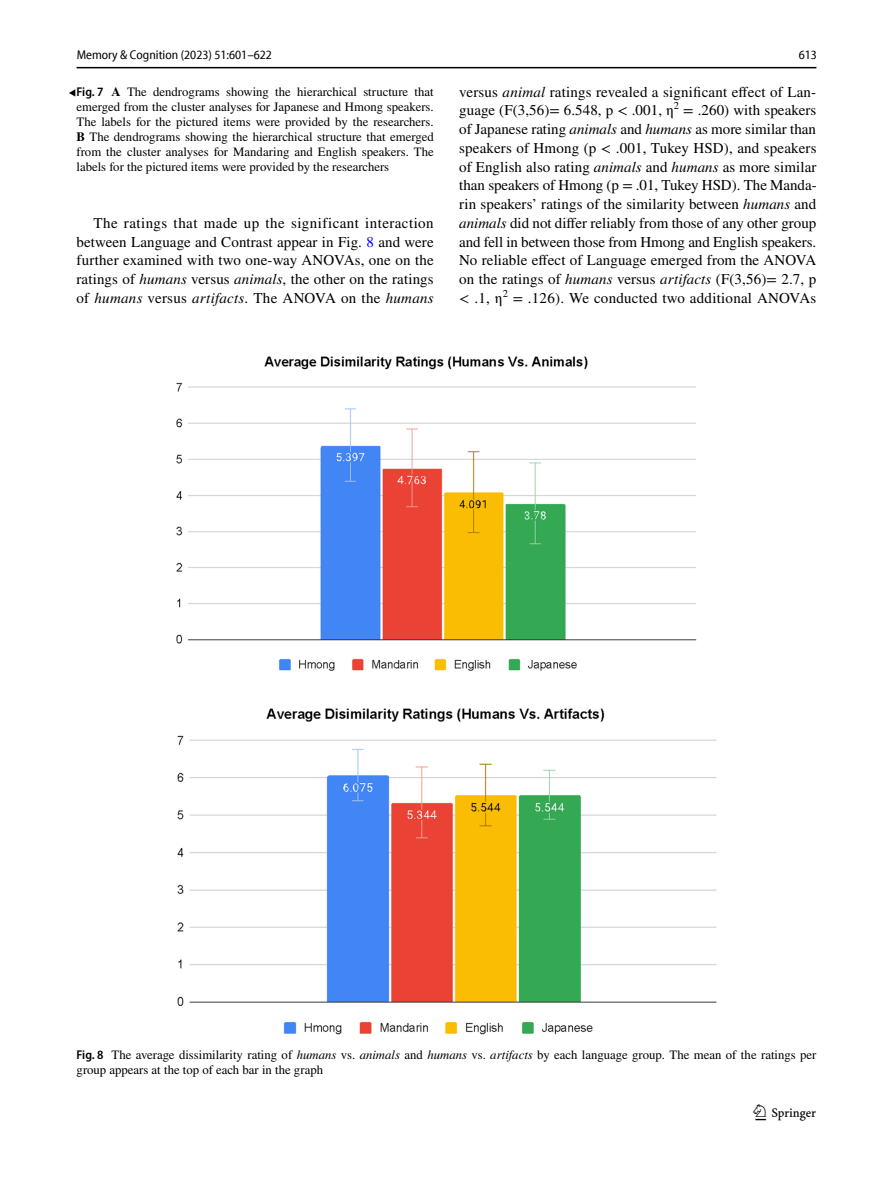
<style>
.page{position:relative;width:893px;height:1187px;background:#fff}
.page>*{position:absolute;margin:0;border:0;box-sizing:border-box;transform-origin:0 0}
.t1{font:22.5px "Springnew Regular 3";color:#000}
.t2{font:15px/18.8px "STIX";letter-spacing:.01em;color:#000;text-align:justify}
.t3{font:12.75px/15px "STIX";color:#000;text-align:justify}
.t4{font:semi-condensed 12.75px "Myriad Pro Unic";color:#000}
.s1{font-family:"STIX Math";font-size:12px}
.s2{font-family:"Myriad Pro";font-weight:600;font-stretch:semi-condensed}
.s3{font-weight:700}
.s4{color:#00f}
.s5{font-style:italic}
</style>
<div class="page">
<hr style="left:77px;top:67px;width:739px;height:1px;background:#000">
<img style="left:176px;top:357px;width:540px;height:677px">
<p class="t4" style="left:77px;top:50px;width:197px">Memory &amp; Cognition (2023) 51:601–622</p>
<p class="t4" style="left:799px;top:50px;width:20px">613</p>
<p class="t3" style="left:77px;top:85px;width:359px;text-indent:-8px"><span class="s1">◂</span><span class="s2">Fig. 7</span> <span class="s3">A</span> The dendrograms showing the hierarchical structure that emerged from the cluster analyses for Japanese and Hmong speakers.<br>The labels for the pictured items were provided by the researchers.<br><span class="s3">B</span> The dendrograms showing the hierarchical structure that emerged from the cluster analyses for Mandaring and English speakers. The labels for the pictured items were provided by the researchers</p>
<p class="t2" style="left:77px;top:214px;width:359px;text-indent:17px">The ratings that made up the significant interaction between Language and Contrast appear in Fig. <span class="s4">8</span> and were further examined with two one-way ANOVAs, one on the ratings of <span class="s5">humans</span> versus <span class="s5">animals</span>, the other on the ratings of <span class="s5">humans</span> versus <span class="s5">artifacts</span>. The ANOVA on the <span class="s5">humans</span></p>
<p class="t2" style="left:459px;top:83px;width:359px">versus <span class="s5">animal</span> ratings revealed a significant effect of Lan&shy;guage (F(3,56)= 6.548, p &lt; .001, η<sup>2</sup> = .260) with speakers of Japanese rating <span class="s5">animals</span> and <span class="s5">humans</span> as more similar than speakers of Hmong (p &lt; .001, Tukey HSD), and speakers of English also rating <span class="s5">animals</span> and <span class="s5">humans</span> as more similar than speakers of Hmong (p = .01, Tukey HSD). The Manda&shy;rin speakers’ ratings of the similarity between <span class="s5">humans</span> and <span class="s5">animals</span> did not differ reliably from those of any other group and fell in between those from Hmong and English speakers.<br>No reliable effect of Language emerged from the ANOVA on the ratings of <span class="s5">humans</span> versus <span class="s5">artifacts</span> (F(3,56)= 2.7, p &lt; .1, η<sup>2</sup> = .126). We conducted two additional ANOVAs</p>
<p class="t3" style="left:77px;top:1047px;width:741px"><span class="s2">Fig. 8</span> The average dissimilarity rating of <span class="s5">humans</span> vs. <span class="s5">animals</span> and <span class="s5">humans</span> vs. <span class="s5">artifacts</span> by each language group. The mean of the ratings per group appears at the top of each bar in the graph</p>
<h1 class="t1" style="left:755px;top:1104px;width:62px">1 3</h1>
</div>
